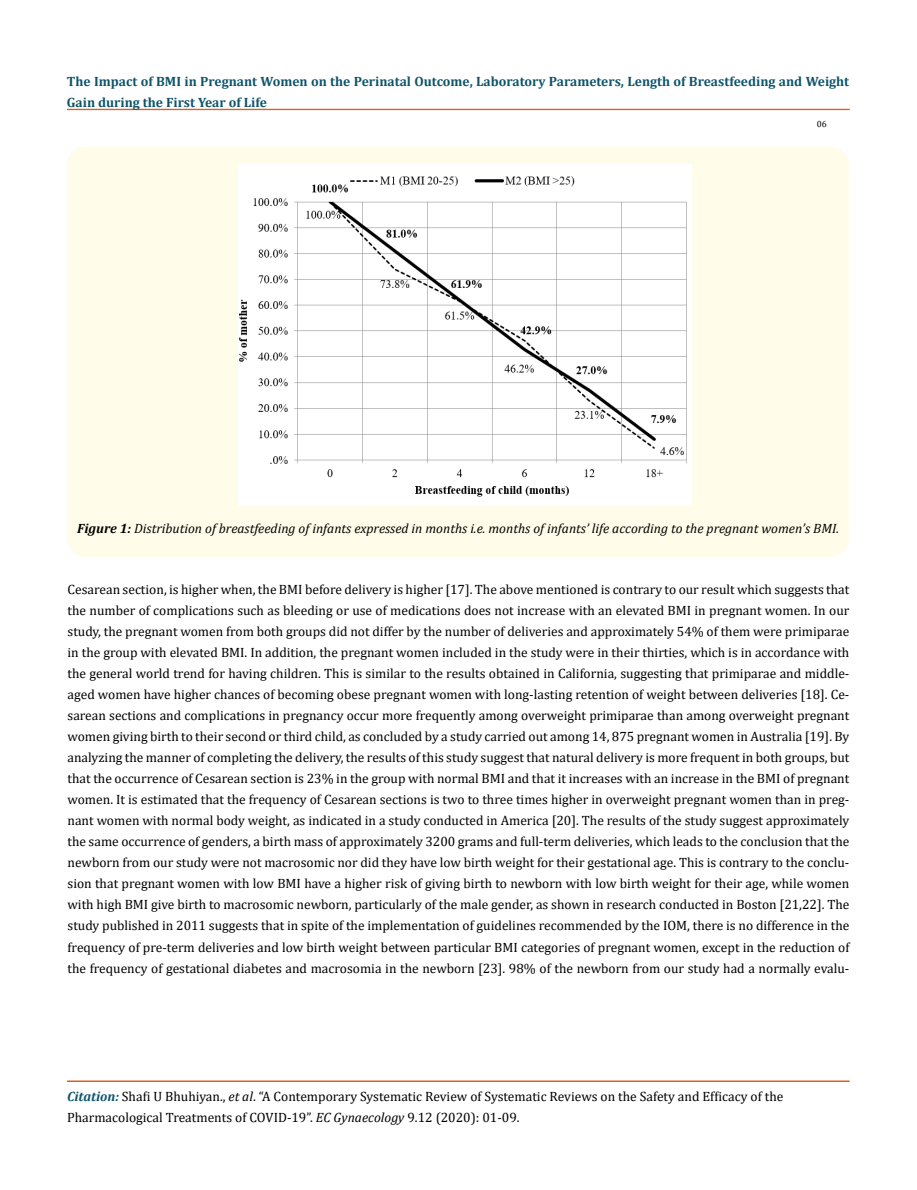
<style>
.page{position:relative;width:917px;height:1190px;background:#fff}
.page>*{position:absolute;margin:0;border:0;box-sizing:border-box;transform-origin:0 0}
.t1{font:13.5px/21px "Cambria";color:#000}
.t2{font:700 13.5px/21px "Cambria";color:#0e546a}
.t3{font:italic 13.5px "Cambria";color:#000}
.t4{font:9px "Cambria";color:#000}
.s1{font-weight:700}
.s2{font-weight:700;font-style:italic;color:#0e546a}
.s3{font-style:italic}
</style>
<div class="page">
<div style="left:67px;top:109px;width:782px;height:1px;border:1px solid #e05d1a"></div>
<div style="left:67px;top:1081px;width:782px;height:1px;border:1px solid #e05d1a"></div>
<div style="left:67px;top:147px;width:781px;height:410px;background:#fffde9;border-radius:18px"></div>
<img style="left:238px;top:165px;width:454px;height:340px">
<p class="t2" style="left:67px;top:71px;width:783px">The Impact of BMI in Pregnant Women on the Perinatal Outcome, Laboratory Parameters, Length of Breastfeeding and Weight<br>Gain during the First Year of Life</p>
<p class="t4" style="left:816px;top:118px;width:11px">06</p>
<p class="t3" style="left:77px;top:519px;width:763px"><span class="s1">Figure 1:</span> Distribution of breastfeeding of infants expressed in months i.e. months of infants’ life according to the pregnant women’s BMI.</p>
<p class="t1" style="left:68px;top:579px;width:783px;text-align:justify">Cesarean section, is higher when, the BMI before delivery is higher [17]. The above mentioned is contrary to our result which suggests that the number of complications such as bleeding or use of medications does not increase with an elevated BMI in pregnant women. In our study, the pregnant women from both groups did not differ by the number of deliveries and approximately 54% of them were primiparae in the group with elevated BMI. In addition, the pregnant women included in the study were in their thirties, which is in accordance with the general world trend for having children. This is similar to the results obtained in California, suggesting that primiparae and middle&shy;aged women have higher chances of becoming obese pregnant women with long-lasting retention of weight between deliveries [18]. Ce&shy;sarean sections and complications in pregnancy occur more frequently among overweight primiparae than among overweight pregnant women giving birth to their second or third child, as concluded by a study carried out among 14, 875 pregnant women in Australia [19]. By analyzing the manner of completing the delivery, the results of this study suggest that natural delivery is more frequent in both groups, but that the occurrence of Cesarean section is 23% in the group with normal BMI and that it increases with an increase in the BMI of pregnant women. It is estimated that the frequency of Cesarean sections is two to three times higher in overweight pregnant women than in preg&shy;nant women with normal body weight, as indicated in a study conducted in America [20]. The results of the study suggest approximately the same occurrence of genders, a birth mass of approximately 3200 grams and full-term deliveries, which leads to the conclusion that the newborn from our study were not macrosomic nor did they have low birth weight for their gestational age. This is contrary to the conclu&shy;sion that pregnant women with low BMI have a higher risk of giving birth to newborn with low birth weight for their age, while women with high BMI give birth to macrosomic newborn, particularly of the male gender, as shown in research conducted in Boston [21,22]. The study published in 2011 suggests that in spite of the implementation of guidelines recommended by the IOM, there is no difference in the frequency of pre-term deliveries and low birth weight between particular BMI categories of pregnant women, except in the reduction of the frequency of gestational diabetes and macrosomia in the newborn [23]. 98% of the newborn from our study had a normally evalu-</p>
<p class="t1" style="left:67px;top:1086px;width:717px"><span class="s2">Citation:</span> Shafi U Bhuhiyan., <span class="s3">et al</span>. “A Contemporary Systematic Review of Systematic Reviews on the Safety and Efficacy of the<br>Pharmacological Treatments of COVID-19”. <span class="s3">EC Gynaecology</span> 9.12 (2020): 01-09.</p>
</div>
